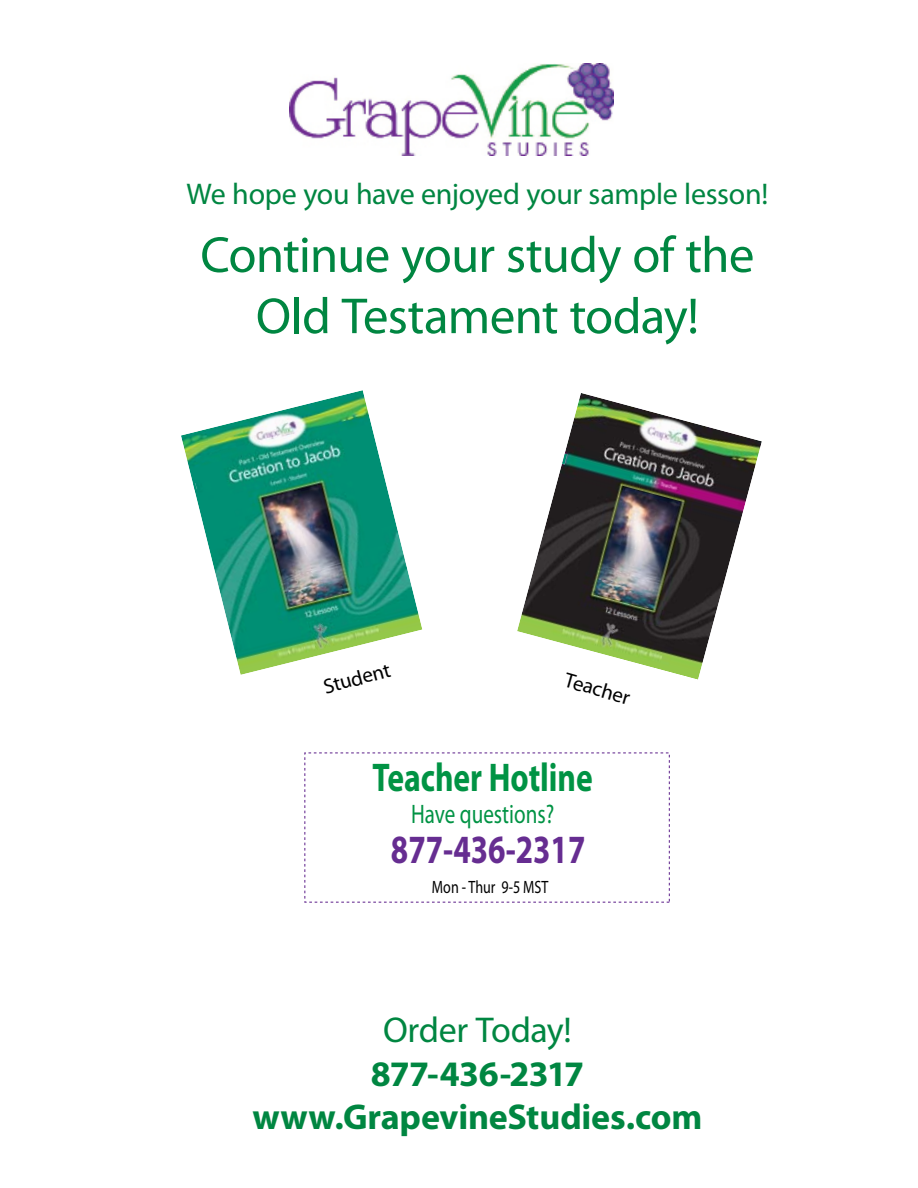
<style>
.page{position:relative;width:918px;height:1188px;background:#fff}
.page>*{position:absolute;margin:0;border:0;box-sizing:border-box;transform-origin:0 0}
.t1{font:51px/61.2px "Myriad Pro";letter-spacing:-.015em;color:#008641;text-align:center}
.t2{font:700 40.2px "Myriad Pro";color:#009344;scale:.79 1}
.t3{font:700 40.2px "Myriad Pro";color:#662d91;scale:.78 1}
.t4{font:700 36px/43.2px "Myriad Pro";letter-spacing:-.005em;color:#008641;text-align:center}
.t5{font:36px "Myriad Pro";letter-spacing:-.01em;color:#008641}
.t6{font:30px "Myriad Pro";letter-spacing:-.01em;color:#008641}
.t7{font:26.85px "Myriad Pro";color:#009344;scale:.79 1}
.t8{font:21px "Myriad Pro";color:#000}
.t9{font:17.85px "Myriad Pro";color:#000;scale:.79 1}
</style>
<div class="page">
<img style="left:289px;top:63px;width:324px;height:93px">
<img style="left:181px;top:390px;width:241px;height:285px">
<svg style="left:193px;top:483px;width:4px;height:7px"></svg>
<img style="left:517px;top:393px;width:245px;height:287px">
<svg style="left:562px;top:454px;width:5px;height:11px"></svg>
<p class="t6" style="left:187px;top:175px;width:583px">We hope you have enjoyed your sample lesson!</p>
<p class="t1" style="left:200px;top:223px;width:556px">Continue your study of the<br>Old Testament today!</p>
<p class="t8" style="left:321px;top:674px;width:70px;rotate:-15deg">Student</p>
<p class="t8" style="left:569px;top:667px;width:69px;rotate:16deg">Teacher</p>
<p class="t2" style="left:373px;top:751px;width:280px">Teacher Hotline</p>
<p class="t7" style="left:411px;top:798px;width:183px">Have questions?</p>
<p class="t3" style="left:391px;top:824px;width:251px">877-436-2317</p>
<p class="t9" style="left:432px;top:876px;width:149px">Mon - Thur 9-5 MST</p>
<p class="t5" style="left:383px;top:1008px;width:190px">Order Today!</p>
<p class="t4" style="left:252px;top:1051px;width:451px">877-436-2317 www.GrapevineStudies.com</p>
</div>
